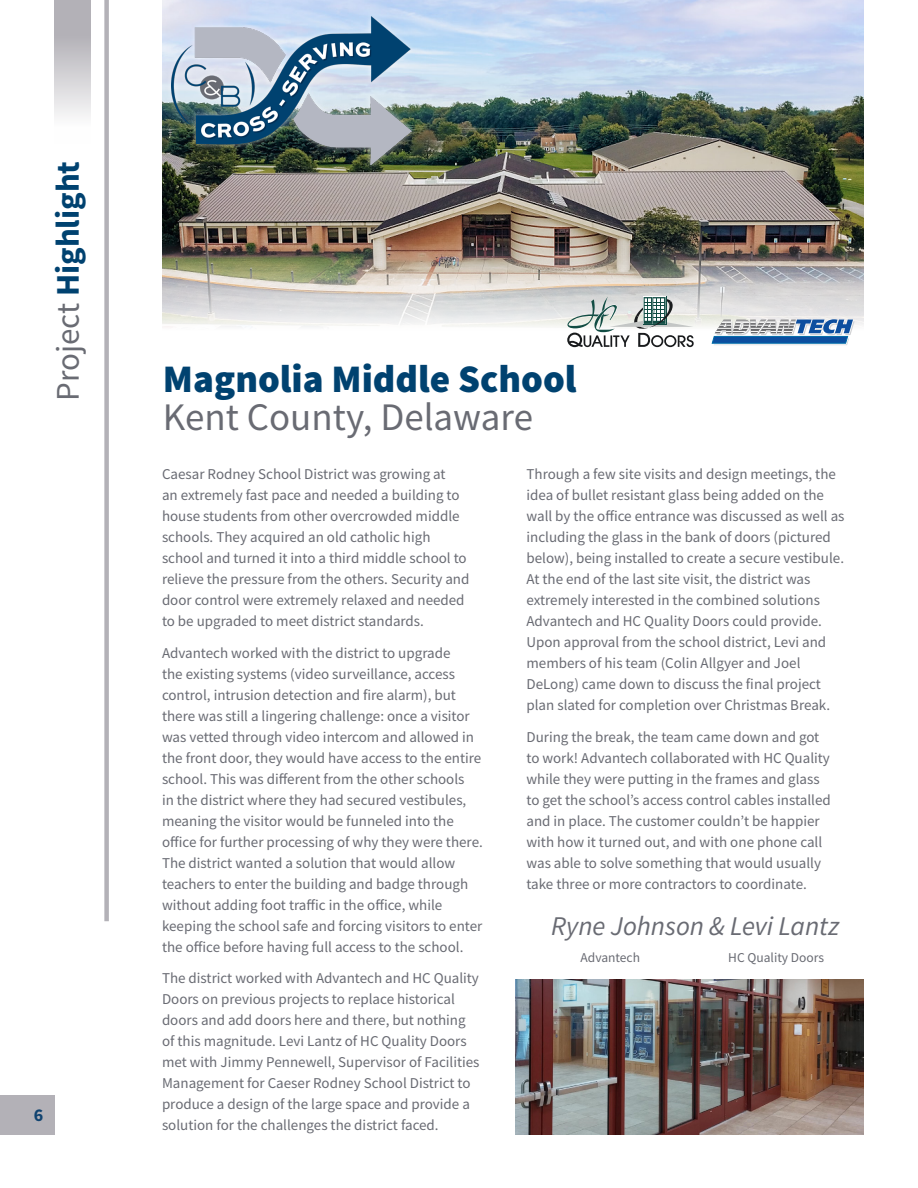
<style>
.page{position:relative;width:918px;height:1188px;background:#fff}
.page>*{position:absolute;margin:0;border:0;box-sizing:border-box;transform-origin:0 0}
.t1{font:900 39px "Source Sans Pro";color:#004270}
.t2{font:39px "Source Sans Pro";color:#696b73}
.t3{font:700 33px "Source Sans Pro";color:#004270}
.t4{font:italic 27px "Source Sans Pro";color:#696b73}
.t5{font:700 18px "Source Sans Pro";color:#104370}
.Two_column_Body_Copy{font:15px/21px "Source Sans Pro";color:#696b73}
.t6{font:13.5px "Source Sans Pro";color:#696b73}
.s1{font-weight:400;color:#696b73}
</style>
<div class="page">
<div style="left:0;top:1095px;width:55px;height:39px;background:#b3b1b7"></div>
<img style="left:162px;top:0;width:702px;height:348px">
<div style="left:54px;top:0;width:36px;height:144px;background:linear-gradient(to bottom,#a4a1a8,#fff)"></div>
<img style="left:516px;top:979px;width:347px;height:155px">
<div style="left:104px;top:0;width:5px;height:921px;background:#b3b1b7"></div>
<div style="left:643px;top:296px;width:23px;height:29px;background:#fff"></div>
<svg style="left:567px;top:297px;width:127px;height:50px"></svg>
<svg style="left:712px;top:319px;width:143px;height:26px;background:#7e9dbe"></svg>
<div style="left:166px;top:11px;width:251px;height:159px;background:#fff;opacity:.71"></div>
<img style="left:172px;top:10px;width:239px;height:155px">
<p class="t3" style="left:45px;top:401px;width:242px;rotate:-90deg"><span class="s1">Project</span> Highlight</p>
<p class="t5" style="left:34px;top:1103px;width:11px">6</p>
<p class="t1" style="left:163px;top:352px;width:415px">Magnolia Middle School</p>
<p class="t2" style="left:163px;top:392px;width:372px">Kent County, Delaware</p>
<p class="Two_column_Body_Copy" style="left:162px;top:463px;width:309px">Caesar Rodney School District was growing at<br>an extremely fast pace and needed a building to house students from other overcrowded middle schools. They acquired an old catholic high school and turned it into a third middle school to relieve the pressure from the others. Security and door control were extremely relaxed and needed to be upgraded to meet district standards.</p>
<p class="Two_column_Body_Copy" style="left:162px;top:642px;width:322px">Advantech worked with the district to upgrade<br>the existing systems (video surveillance, access control, intrusion detection and fire alarm), but there was still a lingering challenge: once a visitor was vetted through video intercom and allowed in the front door, they would have access to the entire school. This was different from the other schools<br>in the district where they had secured vestibules, meaning the visitor would be funneled into the office for further processing of why they were there.<br>The district wanted a solution that would allow teachers to enter the building and badge through without adding foot traffic in the office, while keeping the school safe and forcing visitors to enter the office before having full access to the school.</p>
<p class="Two_column_Body_Copy" style="left:162px;top:968px;width:319px">The district worked with Advantech and HC Quality Doors on previous projects to replace historical doors and add doors here and there, but nothing of this magnitude. Levi Lantz of HC Quality Doors met with Jimmy Pennewell, Supervisor of Facilities Management for Caeser Rodney School District to produce a design of the large space and provide a solution for the challenges the district faced.</p>
<p class="Two_column_Body_Copy" style="left:526px;top:463px;width:320px">Through a few site visits and design meetings, the idea of bullet resistant glass being added on the wall by the office entrance was discussed as well as including the glass in the bank of doors (pictured below), being installed to create a secure vestibule.<br>At the end of the last site visit, the district was extremely interested in the combined solutions Advantech and HC Quality Doors could provide.<br>Upon approval from the school district, Levi and members of his team (Colin Allgyer and Joel DeLong) came down to discuss the final project plan slated for completion over Christmas Break.</p>
<p class="Two_column_Body_Copy" style="left:526px;top:726px;width:306px">During the break, the team came down and got to work! Advantech collaborated with HC Quality while they were putting in the frames and glass to get the school’s access control cables installed and in place. The customer couldn’t be happier with how it turned out, and with one phone call was able to solve something that would usually take three or more contractors to coordinate.</p>
<p class="t4" style="left:551px;top:908px;width:289px">Ryne Johnson &amp; Levi Lantz</p>
<p class="t6" style="left:581px;top:949px;width:61px">Advantech</p>
<p class="t6" style="left:728px;top:949px;width:97px">HC Quality Doors</p>
</div>
